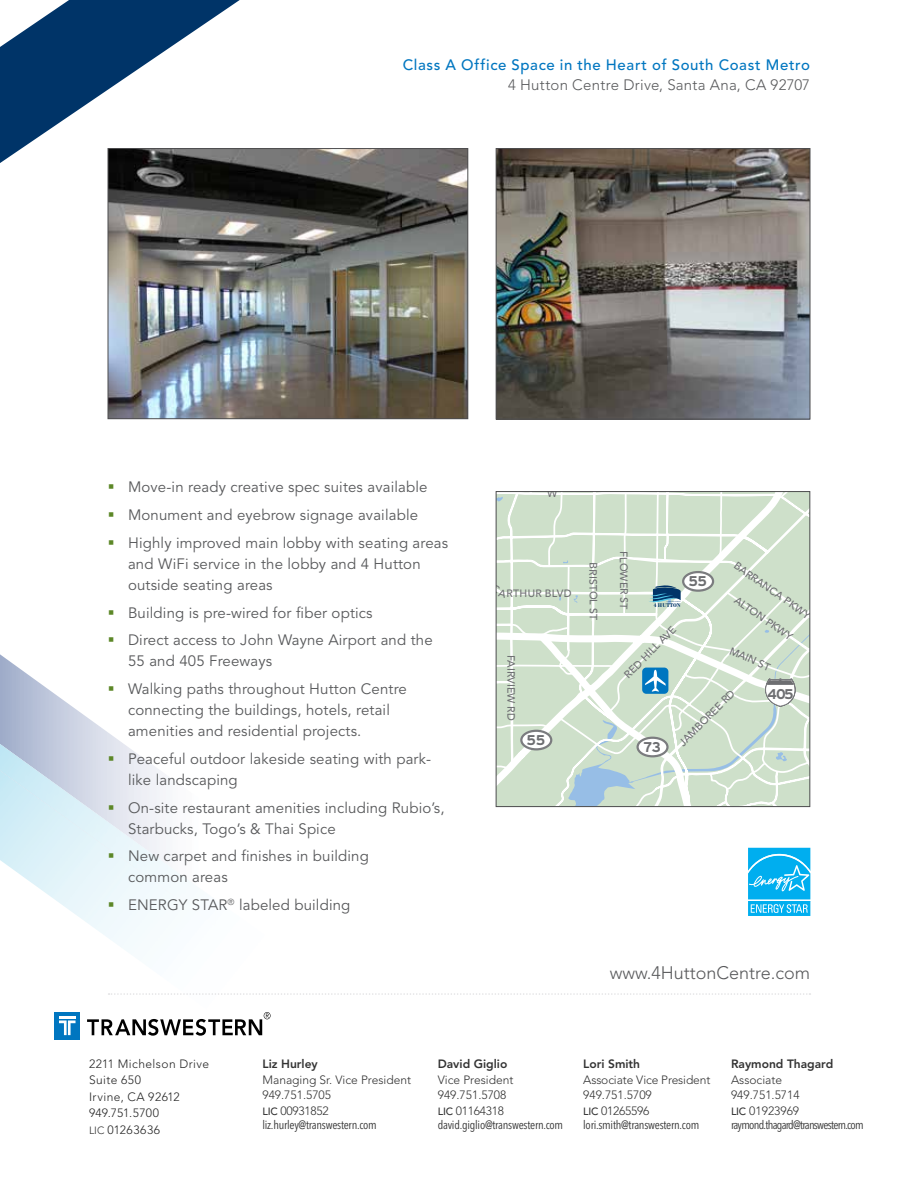
<style>
.page{position:relative;width:918px;height:1188px;background:#fff}
.page>*{position:absolute;margin:0;border:0;box-sizing:border-box;transform-origin:0 0}
.t1{font:300 18px "Avenir LT Std";color:#58595b}
.t2{font:15px/21px "Avenir LT Std";letter-spacing:.01em;color:#58595b}
.t3{font:500 15px "Avenir LT Std";letter-spacing:.04em;color:#0076c0}
.t4{font:300 15px "Avenir LT Std";letter-spacing:.015em;color:#58595b}
.t5{font:700 14.1px "Interstate";letter-spacing:-.03em;color:#6d6e71}
.t6{font:300 12px/15.8px "Avenir LT Std";color:#333}
.t7{font:condensed 12px "Avenir Next LT Pro";letter-spacing:-.02em;color:#333}
.t8{font:300 12px/16.5px "Avenir LT";letter-spacing:.035em;color:#262626}
.t9{font:800 12px "Avenir LT Std";color:#333}
.t10{font:condensed 12px "Avenir Next LT Pro";letter-spacing:-.06em;color:#333}
.t11{font:500 10.65px "Avenir LT Std";letter-spacing:-.005em;color:#6d6e71}
.t12{font:700 5.7px "Bodoni";color:#003468}
.s1{color:#5c8727}
.s2{font-size:10.5px;color:#333}
.s3{font-weight:500;font-size:10.5px}
</style>
<div class="page">
<svg style="left:0;top:0;width:240px;height:240px"></svg>
<img style="left:54px;top:926px;width:95px;height:109px">
<img style="left:0;top:654px;width:187px;height:272px">
<div style="left:55px;top:1012px;width:25px;height:27px;background:#0076c0"></div>
<svg style="left:59px;top:1017px;width:17px;height:18px"></svg>
<svg style="left:87px;top:1012px;width:184px;height:24px"></svg>
<svg style="left:109px;top:993px;width:701px;height:2px"></svg>
<div style="left:747px;top:846px;width:65px;height:55px;background:#c2ebfb"></div>
<svg style="left:747px;top:848px;width:65px;height:68px;background:#33bef2"></svg>
<img style="left:498px;top:150px;width:310px;height:267px">
<div style="left:496px;top:148px;width:314px;height:271px;border:1px solid #4d4d4f"></div>
<img style="left:110px;top:150px;width:356px;height:267px">
<div style="left:108px;top:148px;width:360px;height:271px;border:1px solid #4d4d4f"></div>
<svg style="left:495px;top:492px;width:315px;height:315px"></svg>
<p class="t3" style="left:403px;top:56px;width:409px">Class A Office Space in the Heart of South Coast Metro</p>
<p class="t4" style="left:508px;top:76px;width:303px">4 Hutton Centre Drive, Santa Ana, CA 92707</p>
<p class="t2" style="left:108px;top:477px;width:321px"><span class="s1">▪</span> Move-in ready creative spec suites available</p>
<p class="t2" style="left:108px;top:505px;width:312px"><span class="s1">▪</span> Monument and eyebrow signage available</p>
<p class="t2" style="left:128px;top:533px;width:322px;text-indent:-20px"><span class="s1">▪</span> Highly improved main lobby with seating areas and WiFi service in the lobby and 4 Hutton outside seating areas</p>
<p class="t2" style="left:108px;top:602px;width:266px"><span class="s1">▪</span> Building is pre-wired for fiber optics</p>
<p class="t2" style="left:128px;top:630px;width:306px;text-indent:-20px"><span class="s1">▪</span> Direct access to John Wayne Airport and the<br>55 and 405 Freeways</p>
<p class="t2" style="left:128px;top:679px;width:280px;text-indent:-20px"><span class="s1">▪</span> Walking paths throughout Hutton Centre connecting the buildings, hotels, retail amenities and residential projects.</p>
<p class="t2" style="left:128px;top:749px;width:305px;text-indent:-20px"><span class="s1">▪</span> Peaceful outdoor lakeside seating with park&shy;like landscaping</p>
<p class="t2" style="left:128px;top:797px;width:318px;text-indent:-20px"><span class="s1">▪</span> On-site restaurant amenities including Rubio’s,<br>Starbucks, Togo’s &amp; Thai Spice</p>
<p class="t2" style="left:128px;top:846px;width:242px;text-indent:-20px"><span class="s1">▪</span> New carpet and finishes in building common areas</p>
<p class="t2" style="left:108px;top:895px;width:244px"><span class="s1">▪</span> ENERGY STAR<sup>®</sup> labeled building</p>
<p class="t11" style="left:346px;top:489px;width:54px;rotate:89deg">BROOKHU</p>
<p class="t11" style="left:547px;top:487px;width:12px">W</p>
<p class="t11" style="left:513px;top:587px;width:23px">THU</p>
<p class="t11" style="left:545px;top:587px;width:28px">BLVD</p>
<p class="t11" style="left:517px;top:655px;width:67px;rotate:90deg">FAIRVIEW RD</p>
<p class="t5" style="left:527px;top:732px;width:20px">55</p>
<p class="t11" style="left:599px;top:576px;width:4px;rotate:90deg">I</p>
<p class="t11" style="left:600px;top:591px;width:31px;rotate:90deg">OL ST</p>
<p class="t11" style="left:630px;top:551px;width:8px;rotate:90deg">F</p>
<p class="t11" style="left:630px;top:571px;width:25px;rotate:90deg">WER</p>
<p class="t12" style="left:654px;top:601px;width:28px">4 HUTTON</p>
<p class="t5" style="left:688px;top:574px;width:20px">55</p>
<p class="t11" style="left:631px;top:663px;width:51px;rotate:-45deg">D HILL AV</p>
<p class="t11" style="left:756px;top:571px;width:71px;rotate:35deg">RANCA PKWY</p>
<p class="t11" style="left:739px;top:594px;width:70px;rotate:35deg">ALTON PKWY</p>
<p class="t11" style="left:741px;top:648px;width:29px;rotate:24deg">AIN S</p>
<p class="t5" style="left:643px;top:739px;width:19px">73</p>
<p class="t11" style="left:676px;top:740px;width:76px;rotate:-45deg">JAMBOREE RD</p>
<p class="t5" style="left:767px;top:686px;width:28px">405</p>
<p class="t1" style="left:610px;top:962px;width:202px">www.4HuttonCentre.com</p>
<p class="t8" style="left:89px;top:1056px;width:122px">2211 Michelson Drive<br>Suite 650<br>Irvine, CA 92612<br>949.751.5700<br><span class="s2">LIC</span> 01263636</p>
<p class="t9" style="left:438px;top:1057px;width:71px">David Giglio</p>
<p class="t9" style="left:262px;top:1057px;width:57px">Liz Hurley</p>
<p class="t6" style="left:262px;top:1072px;width:150px">Managing Sr. Vice President<br>949.751.5705<br><span class="s3">LIC</span> 00931852</p>
<p class="t7" style="left:262px;top:1117px;width:116px">liz.hurley@transwestern.com</p>
<p class="t6" style="left:438px;top:1072px;width:77px">Vice President<br>949.751.5708<br><span class="s3">LIC</span> 01164318</p>
<p class="t7" style="left:438px;top:1117px;width:127px">david.giglio@transwestern.com</p>
<p class="t9" style="left:583px;top:1057px;width:58px">Lori Smith</p>
<p class="t6" style="left:583px;top:1072px;width:129px">Associate Vice President<br>949.751.5709<br><span class="s3">LIC</span> 01265596</p>
<p class="t7" style="left:583px;top:1117px;width:118px">lori.smith@transwestern.com</p>
<p class="t9" style="left:731px;top:1057px;width:104px">Raymond Thagard</p>
<p class="t6" style="left:731px;top:1072px;width:70px">Associate<br>949.751.5714<br><span class="s3">LIC</span> 01923969</p>
<p class="t10" style="left:731px;top:1117px;width:134px">raymond.thagard@transwestern.com</p>
</div>
